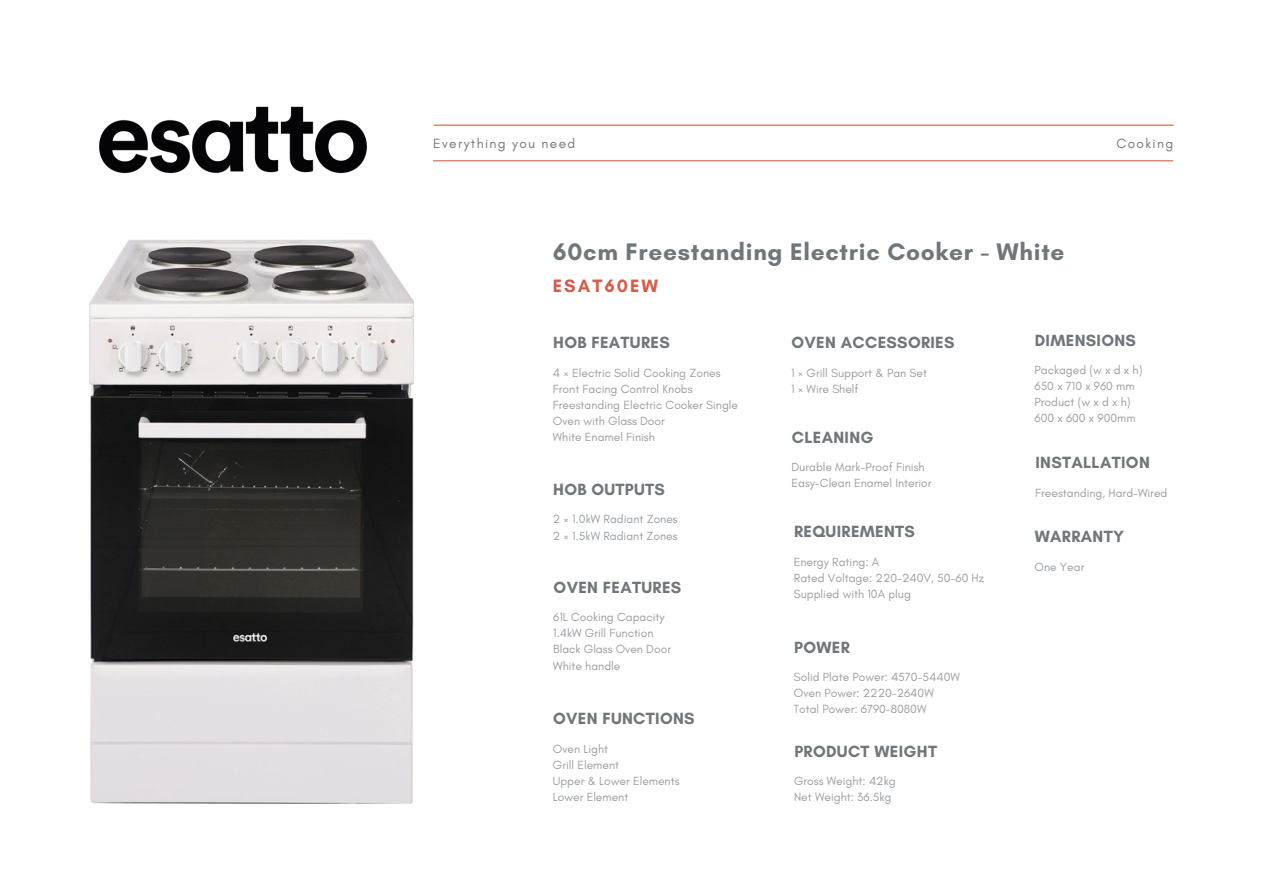
<style>
.page{position:relative;width:1263px;height:894px;background:#fff}
.page>*{position:absolute;margin:0;border:0;box-sizing:border-box;transform-origin:0 0}
.t1{font:700 24.3px "Glacial Indifference";letter-spacing:.03em;color:#70777a}
.t2{font:700 18.3px "Glacial Indifference";letter-spacing:.11em;color:#d45e4d}
.t3{font:700 16.5px "Glacial Indifference";letter-spacing:.02em;color:#70777a}
.t4{font:13.65px "Glacial Indifference";letter-spacing:.1em;color:#70777a}
.t5{font:12px "Glacial Indifference";color:#979ea4}
</style>
<div class="page">
<hr style="left:434px;top:125px;width:740px;height:1px;background:#d45e4d">
<hr style="left:433px;top:160px;width:740px;height:1px;background:#d45e4d">
<img style="left:89px;top:239px;width:324px;height:564px">
<img style="left:99px;top:106px;width:268px;height:68px">
<p class="t4" style="left:433px;top:134px;width:144px">Everything you need</p>
<p class="t1" style="left:553px;top:237px;width:513px">60cm Freestanding Electric Cooker - White</p>
<p class="t2" style="left:553px;top:275px;width:107px">ESAT60EW</p>
<p class="t4" style="left:1116px;top:134px;width:58px">Cooking</p>
<p class="t3" style="left:553px;top:332px;width:118px">HOB FEATURES</p>
<p class="t5" style="left:553px;top:365px;width:169px">4 × Electric Solid Cooking Zones</p>
<p class="t5" style="left:553px;top:381px;width:141px">Front Facing Control Knobs</p>
<p class="t5" style="left:553px;top:397px;width:187px">Freestanding Electric Cooker Single</p>
<p class="t5" style="left:553px;top:413px;width:114px">Oven with Glass Door</p>
<p class="t5" style="left:553px;top:429px;width:103px">White Enamel Finish</p>
<p class="t3" style="left:553px;top:479px;width:113px">HOB OUTPUTS</p>
<p class="t5" style="left:553px;top:528px;width:126px">2 × 1.5kW Radiant Zones</p>
<p class="t5" style="left:553px;top:512px;width:126px">2 × 1.0kW Radiant Zones</p>
<p class="t3" style="left:554px;top:577px;width:129px">OVEN FEATURES</p>
<p class="t5" style="left:553px;top:609px;width:113px">61L Cooking Capacity</p>
<p class="t5" style="left:553px;top:625px;width:102px">1.4kW Grill Function</p>
<p class="t5" style="left:553px;top:642px;width:119px">Black Glass Oven Door</p>
<p class="t5" style="left:553px;top:658px;width:69px">White handle</p>
<p class="t3" style="left:553px;top:708px;width:143px">OVEN FUNCTIONS</p>
<p class="t5" style="left:553px;top:741px;width:57px">Oven Light</p>
<p class="t5" style="left:553px;top:757px;width:68px">Grill Element</p>
<p class="t5" style="left:553px;top:773px;width:128px">Upper &amp; Lower Elements</p>
<p class="t5" style="left:553px;top:789px;width:77px">Lower Element</p>
<p class="t3" style="left:791px;top:332px;width:165px">OVEN ACCESSORIES</p>
<p class="t5" style="left:791px;top:381px;width:69px">1 × Wire Shelf</p>
<p class="t5" style="left:791px;top:365px;width:137px">1 × Grill Support &amp; Pan Set</p>
<p class="t3" style="left:792px;top:427px;width:83px">CLEANING</p>
<p class="t5" style="left:791px;top:459px;width:135px">Durable Mark-Proof Finish</p>
<p class="t5" style="left:791px;top:475px;width:142px">Easy-Clean Enamel Interior</p>
<p class="t3" style="left:794px;top:521px;width:122px">REQUIREMENTS</p>
<p class="t5" style="left:794px;top:554px;width:87px">Energy Rating: A</p>
<p class="t5" style="left:794px;top:570px;width:192px">Rated Voltage: 220-240V, 50-60 Hz</p>
<p class="t5" style="left:794px;top:586px;width:119px">Supplied with 10A plug</p>
<p class="t3" style="left:794px;top:636px;width:57px">POWER</p>
<p class="t5" style="left:794px;top:669px;width:167px">Solid Plate Power: 4570-5440W</p>
<p class="t5" style="left:794px;top:685px;width:141px">Oven Power: 2220-2640W</p>
<p class="t5" style="left:794px;top:701px;width:134px">Total Power: 6790-8080W</p>
<p class="t3" style="left:794px;top:740px;width:144px">PRODUCT WEIGHT</p>
<p class="t5" style="left:794px;top:773px;width:103px">Gross Weight: 42kg</p>
<p class="t5" style="left:794px;top:789px;width:99px">Net Weight: 36.5kg</p>
<p class="t3" style="left:1035px;top:330px;width:103px">DIMENSIONS</p>
<p class="t5" style="left:1034px;top:362px;width:109px">Packaged (w x d x h)</p>
<p class="t5" style="left:1034px;top:379px;width:102px">650 x 710 x 960 mm</p>
<p class="t5" style="left:1034px;top:395px;width:98px">Product (w x d x h)</p>
<p class="t5" style="left:1034px;top:411px;width:103px">600 x 600 x 900mm</p>
<p class="t3" style="left:1035px;top:452px;width:116px">INSTALLATION</p>
<p class="t5" style="left:1035px;top:485px;width:134px">Freestanding, Hard-Wired</p>
<p class="t3" style="left:1035px;top:526px;width:91px">WARRANTY</p>
<p class="t5" style="left:1034px;top:559px;width:51px">One Year</p>
</div>
